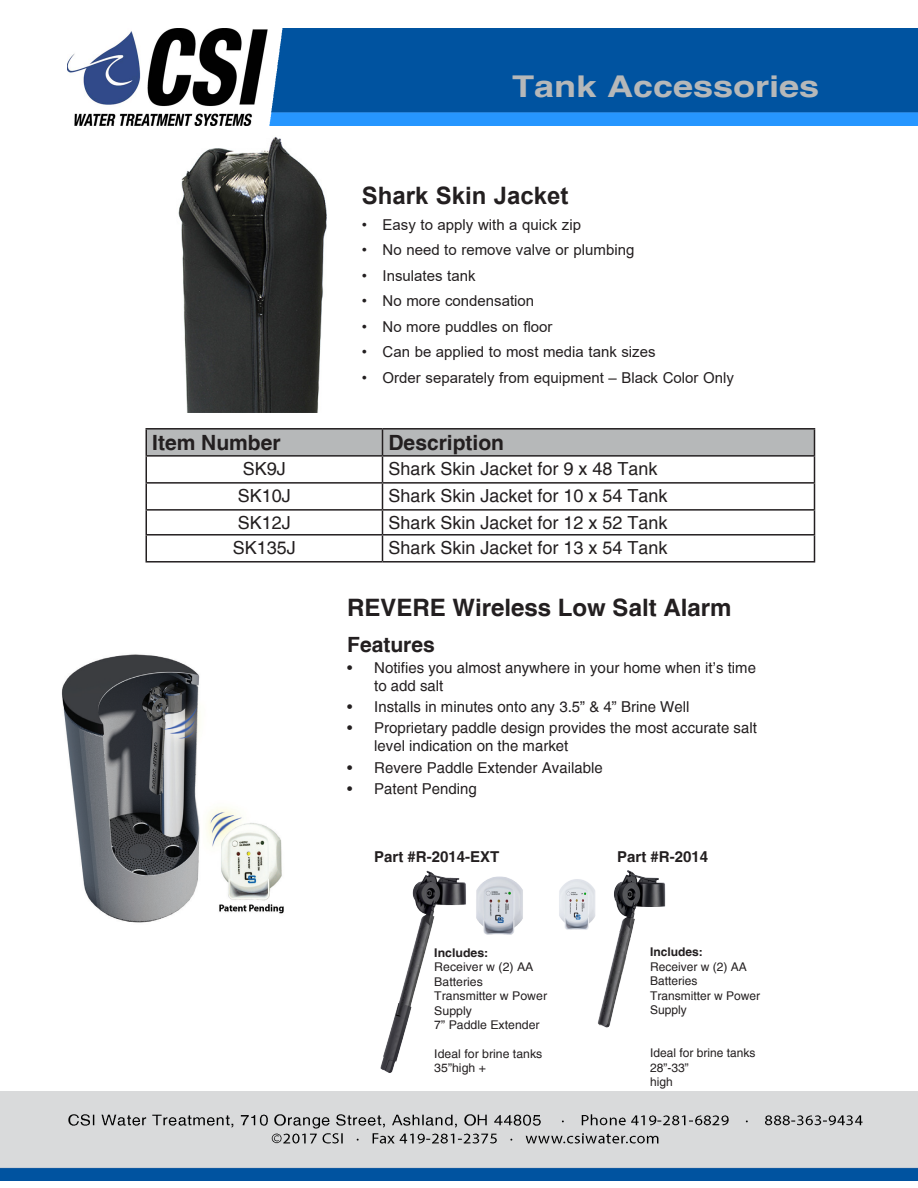
<style>
.page{position:relative;width:918px;height:1188px;background:#fff}
.page>*{position:absolute;margin:0;border:0;box-sizing:border-box;transform-origin:0 0}
.t1{font:700 30px "Helvetica";color:#b6b8b9;scale:1.2 1}
.feature_header{font:700 24px "Helvetica";color:#231f20}
.t2{font:700 24px "Arial";color:#231f20}
.feature{font:700 21px "Helvetica";color:#231f20}
.t3{font:18px "Helvetica";color:#231f20}
.feature_text{font:15px/18px "Helvetica";color:#231f20}
.t4{font:15px "Arial";color:#231f20}
.feature_text-2{font:700 15px "Helvetica";color:#231f20}
.t5{font:12px/14.4px "Helvetica";color:#231f20}
.t6{font:700 12px "Helvetica";color:#231f20}
</style>
<div class="page">
<img style="left:67px;top:28px;width:851px;height:98px">
<img style="left:0;top:1092px;width:918px;height:89px">
<img style="left:178px;top:137px;width:149px;height:276px">
<hr style="left:146px;top:428px;width:236px;height:2px;background:#231f20">
<hr style="left:382px;top:428px;width:433px;height:2px;background:#231f20">
<svg style="left:146px;top:429px;width:669px;height:132px"></svg>
<hr style="left:146px;top:561px;width:236px;height:2px;background:#231f20">
<hr style="left:382px;top:561px;width:433px;height:2px;background:#231f20">
<img style="left:61px;top:654px;width:223px;height:269px">
<img style="left:380px;top:870px;width:143px;height:203px">
<img style="left:559px;top:871px;width:107px;height:157px">
<p class="t1" style="left:512px;top:68px;width:257px">Tank Accessories</p>
<p class="t2" style="left:362px;top:179px;width:208px">Shark Skin Jacket</p>
<p class="t4" style="left:362px;top:214px;width:221px">• Easy to apply with a quick zip</p>
<p class="t4" style="left:362px;top:240px;width:274px">• No need to remove valve or plumbing</p>
<p class="t4" style="left:362px;top:265px;width:115px">• Insulates tank</p>
<p class="t4" style="left:362px;top:291px;width:174px">• No more condensation</p>
<p class="t4" style="left:362px;top:316px;width:192px">• No more puddles on floor</p>
<p class="t4" style="left:362px;top:342px;width:295px">• Can be applied to most media tank sizes</p>
<p class="t4" style="left:362px;top:367px;width:374px">• Order separately from equipment – Black Color Only</p>
<p class="feature" style="left:152px;top:430px;width:130px">Item Number</p>
<p class="feature" style="left:388px;top:430px;width:117px">Description</p>
<p class="t3" style="left:243px;top:458px;width:45px">SK9J</p>
<p class="t3" style="left:388px;top:458px;width:271px">Shark Skin Jacket for 9 x 48 Tank</p>
<p class="t3" style="left:238px;top:485px;width:55px">SK10J</p>
<p class="t3" style="left:388px;top:485px;width:281px">Shark Skin Jacket for 10 x 54 Tank</p>
<p class="t3" style="left:238px;top:512px;width:55px">SK12J</p>
<p class="t3" style="left:388px;top:512px;width:281px">Shark Skin Jacket for 12 x 52 Tank</p>
<p class="t3" style="left:233px;top:537px;width:65px">SK135J</p>
<p class="t3" style="left:388px;top:537px;width:281px">Shark Skin Jacket for 13 x 54 Tank</p>
<p class="feature_header" style="left:347px;top:592px;width:386px">REVERE Wireless Low Salt Alarm</p>
<p class="feature" style="left:347px;top:631px;width:89px">Features</p>
<p class="feature_text" style="left:374px;top:659px;width:383px;text-indent:-27px">• Notifies you almost anywhere in your home when it’s time to add salt</p>
<p class="feature_text" style="left:347px;top:698px;width:344px">• Installs in minutes onto any 3.5” &amp; 4” Brine Well</p>
<p class="feature_text" style="left:374px;top:719px;width:384px;text-indent:-27px">• Proprietary paddle design provides the most accurate salt level indication on the market</p>
<p class="feature_text" style="left:347px;top:758px;width:257px">• Revere Paddle Extender Available</p>
<p class="feature_text" style="left:347px;top:780px;width:131px">• Patent Pending</p>
<p class="feature_text-2" style="left:374px;top:848px;width:127px">Part #R-2014-EXT</p>
<p class="feature_text-2" style="left:617px;top:848px;width:92px">Part #R-2014</p>
<p class="t6" style="left:434px;top:945px;width:55px">Includes:</p>
<p class="t5" style="left:434px;top:960px;width:101px">Receiver w (2) AA</p>
<p class="t5" style="left:434px;top:974px;width:50px">Batteries</p>
<p class="t5" style="left:434px;top:989px;width:114px">Transmitter w Power</p>
<p class="t5" style="left:434px;top:1003px;width:39px">Supply</p>
<p class="t5" style="left:434px;top:1018px;width:107px">7” Paddle Extender</p>
<p class="t5" style="left:434px;top:1046px;width:110px">Ideal for brine tanks<br>35”high +</p>
<p class="t6" style="left:650px;top:945px;width:54px">Includes:</p>
<p class="t5" style="left:650px;top:960px;width:98px">Receiver w (2) AA</p>
<p class="t5" style="left:650px;top:974px;width:49px">Batteries</p>
<p class="t5" style="left:650px;top:988px;width:112px">Transmitter w Power</p>
<p class="t5" style="left:650px;top:1003px;width:38px">Supply</p>
<p class="t5" style="left:650px;top:1046px;width:107px">Ideal for brine tanks<br>28”-33”</p>
<p class="t5" style="left:650px;top:1075px;width:24px">high</p>
</div>
